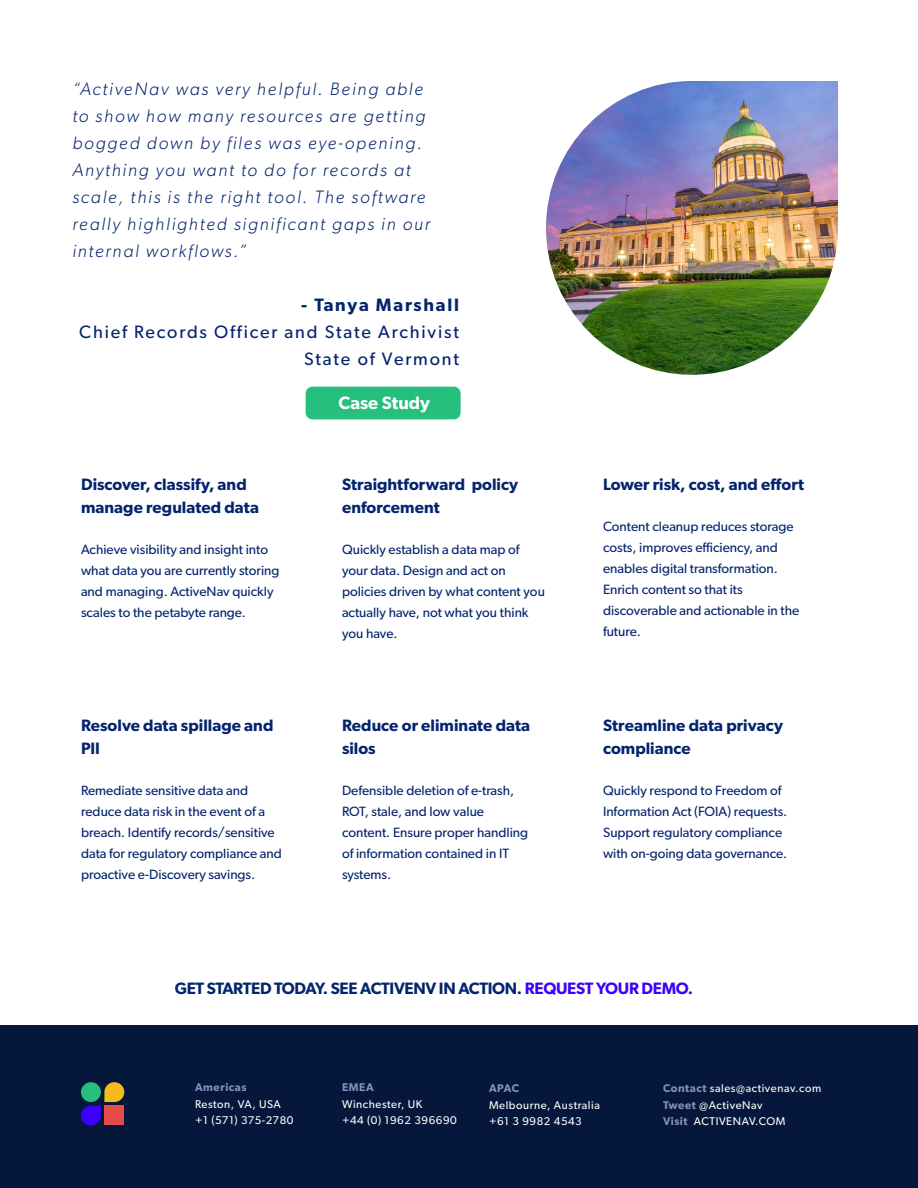
<style>
.page{position:relative;width:918px;height:1188px;background:#fff}
.page>*{position:absolute;margin:0;border:0;box-sizing:border-box;transform-origin:0 0}
.t1{font:italic 300 18px/27px "Gibson";letter-spacing:.1em;color:#04246d}
.t2{font:18px/27px "Gibson";letter-spacing:.1em;color:#04246d;text-align:right}
.t3{font:600 18px "Gibson";letter-spacing:.1em;color:#04246d}
.t4{font:600 18px "Gibson";color:#fff}
.P_Regular{font:600 16.5px/22.5px "Gibson";letter-spacing:.005em;color:#04246d}
.P_Regular-2{font:600 16.5px "Gibson";letter-spacing:-.02em;color:#04246d}
.P_Regular-3{font:13.5px/21px "Gibson";color:#04246d}
.P_Small{font:11.25px/16.5px "Gibson";letter-spacing:.05em;color:#fff}
.s1{color:#3d00ff}
.s2{font-weight:600;color:#8292b6}
</style>
<div class="page">
<div style="left:0;top:1026px;width:918px;height:162px;background:#05173b"></div>
<svg style="left:81px;top:1082px;width:43px;height:43px"></svg>
<div style="left:104px;top:1106px;width:20px;height:19px;background:#e84a4a"></div>
<img style="left:546px;top:81px;width:292px;height:294px">
<div style="left:306px;top:387px;width:155px;height:32px;background:#26bf7d;border-radius:7px"></div>
<p class="t1" style="left:72px;top:75px;width:359px">“ActiveNav was very helpful. Being able to show how many resources are getting bogged down by files was eye-opening.<br>Anything you want to do for records at scale, this is the right tool. The software really highlighted significant gaps in our internal workflows.”</p>
<p class="t3" style="left:301px;top:294px;width:159px">- Tanya Marshall</p>
<p class="t2" style="left:79px;top:318px;width:381px">Chief Records Officer and State Archivist<br>State of Vermont</p>
<h3 class="P_Regular" style="left:81px;top:473px;width:179px">Discover, classify, and manage regulated data</h3>
<p class="P_Regular-3" style="left:81px;top:539px;width:200px">Achieve visibility and insight into what data you are currently storing and managing. ActiveNav quickly scales to the petabyte range.</p>
<h3 class="P_Regular" style="left:81px;top:714px;width:194px">Resolve data spillage and<br>PII</h3>
<p class="P_Regular-3" style="left:81px;top:780px;width:202px">Remediate sensitive data and reduce data risk in the event of a breach. Identify records/sensitive data for regulatory compliance and proactive e-Discovery savings.</p>
<h3 class="t4" style="left:339px;top:392px;width:93px">Case Study</h3>
<h3 class="P_Regular" style="left:342px;top:473px;width:178px">Straightforward policy enforcement</h3>
<p class="P_Regular-3" style="left:342px;top:539px;width:204px">Quickly establish a data map of your data. Design and act on policies driven by what content you actually have, not what you think you have.</p>
<h3 class="P_Regular" style="left:342px;top:714px;width:190px">Reduce or eliminate data silos</h3>
<p class="P_Regular-3" style="left:342px;top:780px;width:188px">Defensible deletion of e-trash,<br>ROT, stale, and low value content. Ensure proper handling of information contained in IT systems.</p>
<h3 class="P_Regular" style="left:603px;top:473px;width:203px">Lower risk, cost, and effort</h3>
<p class="P_Regular-3" style="left:603px;top:516px;width:198px">Content cleanup reduces storage costs, improves efficiency, and enables digital transformation.<br>Enrich content so that its discoverable and actionable in the future.</p>
<h3 class="P_Regular" style="left:603px;top:714px;width:181px">Streamline data privacy compliance</h3>
<p class="P_Regular-3" style="left:603px;top:780px;width:186px">Quickly respond to Freedom of<br>Information Act (FOIA) requests.<br>Support regulatory compliance with on-going data governance.</p>
<p class="P_Regular-2" style="left:175px;top:978px;width:520px">GET STARTED TODAY. SEE ACTIVENV IN ACTION. <span class="s1">REQUEST YOUR DEMO.</span></p>
<p class="P_Small" style="left:195px;top:1079px;width:100px"><span class="s2">Americas<br></span>Reston, VA, USA +1 (571) 375-2780</p>
<p class="P_Small" style="left:342px;top:1079px;width:116px"><span class="s2">EMEA<br></span>Winchester, UK<br>+44 (0) 1962 396690</p>
<p class="P_Small" style="left:489px;top:1080px;width:112px"><span class="s2">APAC<br></span>Melbourne, Australia +61 3 9982 4543</p>
<p class="P_Small" style="left:663px;top:1080px;width:160px"><span class="s2">Contact</span> sales@activenav.com<br><span class="s2">Tweet</span> @ActiveNav<br><span class="s2">Visit</span> ACTIVENAV.COM</p>
</div>
